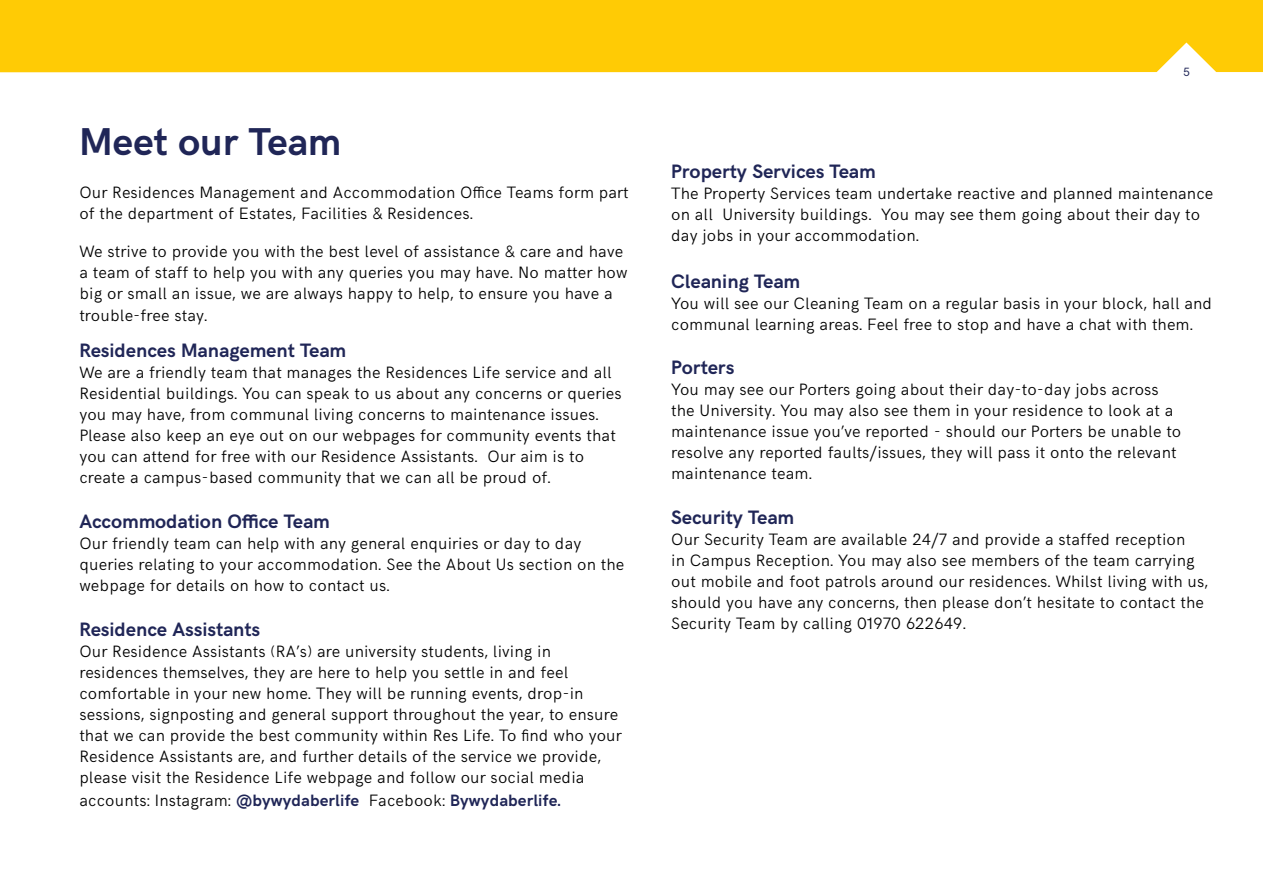
<style>
.page{position:relative;width:1263px;height:893px;background:#fff}
.page>*{position:absolute;margin:0;border:0;box-sizing:border-box;transform-origin:0 0}
.t1{font:700 39px "HK Grotesk";color:#202657}
.t2{font:700 19.5px "HK Grotesk";color:#202657}
.t3{font:300 16.5px/21px "HK Grotesk";letter-spacing:.01em;color:#000}
.t4{font:12px "HK Grotesk";color:#202657}
.s1{font-weight:700;color:#202657}
</style>
<div class="page">
<div style="left:1px;top:0;width:1262px;height:72px;background:#ffcb05"></div>
<svg style="left:0;top:0;width:1px;height:72px"></svg>
<h1 class="t1" style="left:79px;top:113px;width:263px">Meet our Team</h1>
<p class="t3" style="left:79px;top:180px;width:551px">Our Residences Management and Accommodation Office Teams form part of the department of Estates, Facilities &amp; Residences.</p>
<p class="t3" style="left:79px;top:239px;width:550px">We strive to provide you with the best level of assistance &amp; care and have a team of staff to help you with any queries you may have. No matter how big or small an issue, we are always happy to help, to ensure you have a</p>
<p class="t3" style="left:79px;top:304px;width:130px">trouble-free stay.</p>
<p class="t2" style="left:79px;top:336px;width:268px">Residences Management Team</p>
<p class="t3" style="left:79px;top:361px;width:544px">We are a friendly team that manages the Residences Life service and all Residential buildings. You can speak to us about any concerns or queries you may have, from communal living concerns to maintenance issues.<br>Please also keep an eye out on our webpages for community events that you can attend for free with our Residence Assistants. Our aim is to create a campus-based community that we can all be proud of.</p>
<p class="t2" style="left:79px;top:507px;width:252px">Accommodation Office Team</p>
<p class="t3" style="left:79px;top:531px;width:546px">Our friendly team can help with any general enquiries or day to day queries relating to your accommodation. See the About Us section on the webpage for details on how to contact us.</p>
<p class="t2" style="left:79px;top:614px;width:182px">Residence Assistants</p>
<p class="t3" style="left:79px;top:639px;width:544px">Our Residence Assistants (RA’s) are university students, living in residences themselves, they are here to help you settle in and feel comfortable in your new home. They will be running events, drop-in sessions, signposting and general support throughout the year, to ensure that we can provide the best community within Res Life. To find who your Residence Assistants are, and further details of the service we provide, please visit the Residence Life webpage and follow our social media</p>
<p class="t3" style="left:79px;top:788px;width:483px">accounts: Instagram: <span class="s1">@bywydaberlife</span> Facebook: <span class="s1">Bywydaberlife.</span></p>
<p class="t4" style="left:1183px;top:63px;width:8px">5</p>
<p class="t2" style="left:671px;top:156px;width:206px">Property Services Team</p>
<p class="t3" style="left:671px;top:181px;width:544px">The Property Services team undertake reactive and planned maintenance on all University buildings. You may see them going about their day to day jobs in your accommodation.</p>
<p class="t2" style="left:671px;top:266px;width:130px">Cleaning Team</p>
<p class="t3" style="left:671px;top:291px;width:542px">You will see our Cleaning Team on a regular basis in your block, hall and communal learning areas. Feel free to stop and have a chat with them.</p>
<p class="t2" style="left:671px;top:353px;width:65px">Porters</p>
<p class="t3" style="left:671px;top:378px;width:512px">You may see our Porters going about their day-to-day jobs across the University. You may also see them in your residence to look at a maintenance issue you’ve reported - should our Porters be unable to resolve any reported faults/issues, they will pass it onto the relevant maintenance team.</p>
<p class="t2" style="left:671px;top:503px;width:124px">Security Team</p>
<p class="t3" style="left:671px;top:527px;width:539px">Our Security Team are available 24/7 and provide a staffed reception<br>in Campus Reception. You may also see members of the team carrying out mobile and foot patrols around our residences. Whilst living with us, should you have any concerns, then please don’t hesitate to contact the Security Team by calling 01970 622649.</p>
</div>
